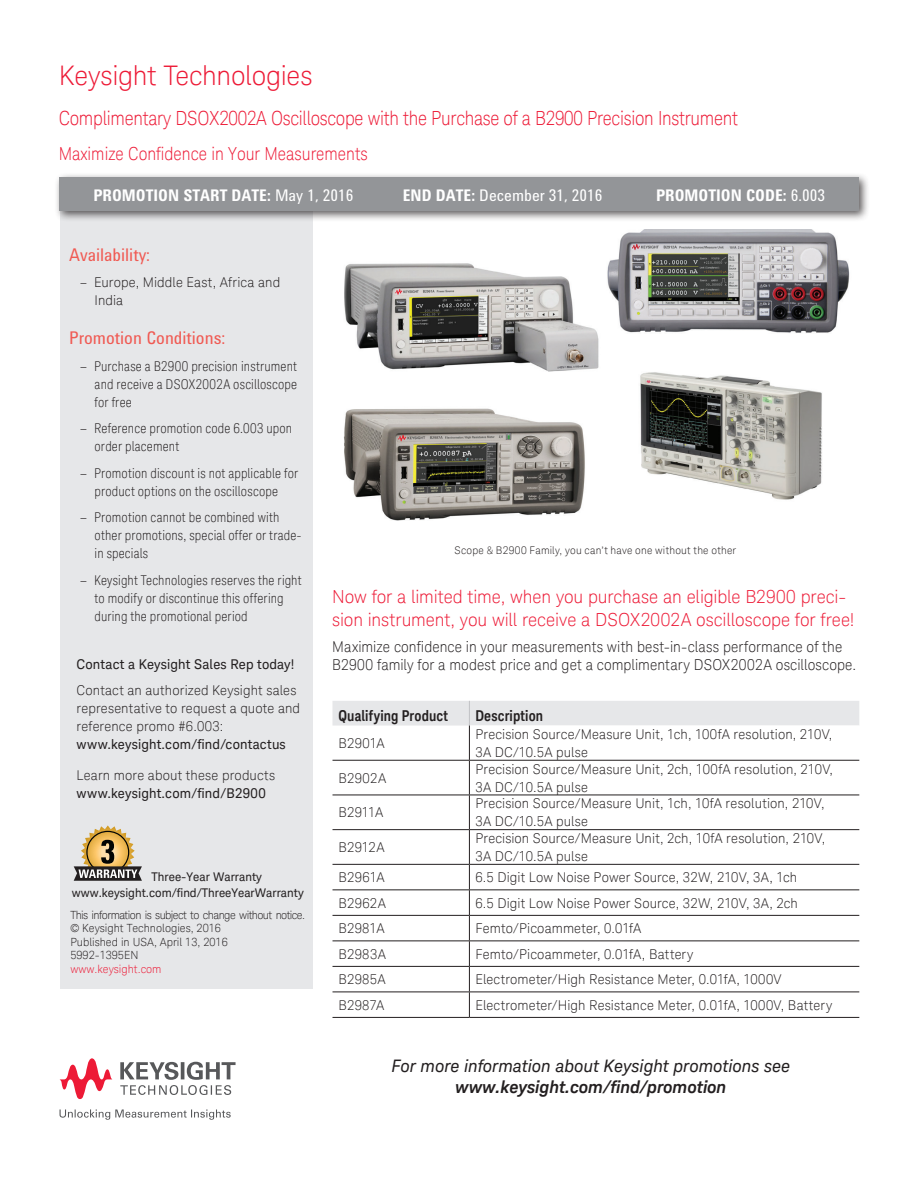
<style>
.page{position:relative;width:918px;height:1188px;background:#fff}
.page>*{position:absolute;margin:0;border:0;box-sizing:border-box;transform-origin:0 0}
.t1{font:300 27px "Keysight Sans";letter-spacing:-.01em;color:#ed1a36}
.t2{font:300 19.5px "Keysight Sans";letter-spacing:-.015em;color:#ed1a36;scale:.9 1}
.t3{font:300 18px/22.5px "Keysight Sans";color:#ed1a36}
.t4{font:300 18px "Keysight Sans";color:#ed1a36;scale:.9 1}
.t5{font:18px "Agilent Condensed CFF";color:#f05a53}
.t6{font:italic 17.25px "Keysight Sans";color:#231f20}
.t7{font:italic 700 17.25px "Keysight Sans";color:#231f20}
.t8{font:700 16.5px "Agilent Condensed CFF";color:#fff}
.t9{font:16.5px "Agilent Condensed CFF";color:#fff}
.t10{font:300 15px/18px "Keysight Sans";letter-spacing:.01em;color:#231f20;scale:.95 1}
.t11{font:700 15px "Keysight Sans Condensed";letter-spacing:.01em;color:#231f20}
.t12{font:300 13.5px/18px "Keysight Sans";letter-spacing:.01em;color:#231f20}
.t13{font:300 condensed 13.5px/18px "Keysight Sans";letter-spacing:.015em;color:#231f20}
.t14{font:13.5px "Keysight Sans";letter-spacing:.01em;color:#231f20}
.t15{font:12px/16.5px "Keysight Sans";color:#231f20}
.t16{font:300 11.25px/13.5px "Keysight Sans";color:#231f20}
.t17{font:300 11.25px "Keysight Sans";color:#ed1a36}
.t18{font:300 10.5px "Keysight Sans";letter-spacing:.02em;color:#231f20}
.s1{font-weight:400}
.s2{font-weight:700}
.s3{font-stretch:normal}
</style>
<div class="page">
<svg style="left:60px;top:1109px;width:171px;height:11px"></svg>
<svg style="left:120px;top:1062px;width:116px;height:33px"></svg>
<svg style="left:60px;top:1058px;width:53px;height:41px"></svg>
<div style="left:61px;top:206px;width:252px;height:783px;background:#e6e7e9"></div>
<div style="left:54px;top:172px;width:816px;height:50px;background:#231f20;opacity:.75"></div>
<div style="left:59px;top:177px;width:800px;height:34px;background:#939598"></div>
<svg style="left:74px;top:825px;width:68px;height:56px"></svg>
<svg style="left:470px;top:759px;width:389px;height:258px"></svg>
<hr style="left:333px;top:760px;width:136px;height:1px;background:#231f20">
<hr style="left:469px;top:760px;width:390px;height:1px;background:#231f20">
<hr style="left:333px;top:795px;width:136px;height:1px;background:#231f20">
<hr style="left:469px;top:795px;width:390px;height:1px;background:#231f20">
<hr style="left:333px;top:829px;width:136px;height:1px;background:#231f20">
<hr style="left:469px;top:829px;width:390px;height:1px;background:#231f20">
<hr style="left:333px;top:864px;width:136px;height:1px;background:#231f20">
<hr style="left:469px;top:864px;width:390px;height:1px;background:#231f20">
<hr style="left:333px;top:889px;width:136px;height:1px;background:#231f20">
<hr style="left:469px;top:889px;width:390px;height:1px;background:#231f20">
<hr style="left:333px;top:915px;width:136px;height:1px;background:#231f20">
<hr style="left:469px;top:915px;width:390px;height:1px;background:#231f20">
<hr style="left:333px;top:941px;width:136px;height:1px;background:#231f20">
<hr style="left:469px;top:941px;width:390px;height:1px;background:#231f20">
<hr style="left:333px;top:966px;width:136px;height:1px;background:#231f20">
<hr style="left:469px;top:966px;width:390px;height:1px;background:#231f20">
<hr style="left:333px;top:992px;width:136px;height:1px;background:#231f20">
<hr style="left:469px;top:992px;width:390px;height:1px;background:#231f20">
<hr style="left:333px;top:1017px;width:136px;height:1px;background:#231f20">
<hr style="left:469px;top:1017px;width:390px;height:1px;background:#231f20">
<div style="left:333px;top:701px;width:526px;height:25px;background:#e6e7e9"></div>
<hr style="left:469px;top:726px;width:1px;height:34px;background:#231f20">
<hr style="left:469px;top:761px;width:1px;height:34px;background:#231f20">
<hr style="left:469px;top:795px;width:1px;height:34px;background:#231f20">
<hr style="left:469px;top:830px;width:1px;height:34px;background:#231f20">
<svg style="left:469px;top:865px;width:1px;height:152px"></svg>
<img style="left:344px;top:230px;width:506px;height:290px">
<h1 class="t1" style="left:59px;top:60px;width:255px">Keysight Technologies</h1>
<h2 class="t2" style="left:59px;top:107px;width:756px">Complimentary DSOX2002A Oscilloscope with the Purchase of a B2900 Precision Instrument</h2>
<h3 class="t4" style="left:59px;top:143px;width:345px">Maximize Confidence in Your Measurements</h3>
<p class="t8" style="left:94px;top:183px;width:261px">PROMOTION START DATE: <span class="s1">May 1, 2016</span></p>
<p class="t9" style="left:403px;top:183px;width:201px"><span class="s2">END DATE:</span> December 31, 2016</p>
<p class="t8" style="left:656px;top:183px;width:170px">PROMOTION CODE: <span class="s1">6.003</span></p>
<h3 class="t5" style="left:69px;top:241px;width:83px">Availability:</h3>
<p class="t12" style="left:95px;top:274px;width:187px;text-indent:-15px">– Europe, Middle East, Africa and<br>India</p>
<h3 class="t5" style="left:69px;top:325px;width:158px">Promotion Conditions:</h3>
<p class="t13" style="left:95px;top:357px;width:204px;text-align:justify;text-indent:-15px"><span class="s3">–</span> Purchase a B2900 precision instrument and receive a DSOX2002A oscilloscope for free</p>
<p class="t13" style="left:95px;top:420px;width:199px;text-indent:-15px"><span class="s3">–</span> Reference promotion code 6.003 upon order placement</p>
<p class="t13" style="left:80px;top:464px;width:220px;text-align:center"><span class="s3">–</span> Promotion discount is not applicable for product options on the oscilloscope</p>
<p class="t13" style="left:95px;top:509px;width:209px;text-indent:-15px"><span class="s3">–</span> Promotion cannot be combined with other promotions, special offer or trade&shy;in specials</p>
<p class="t13" style="left:95px;top:571px;width:208px;text-indent:-15px"><span class="s3">–</span> Keysight Technologies reserves the right to modify or discontinue this offering during the promotional period</p>
<p class="t14" style="left:77px;top:656px;width:220px">Contact a Keysight Sales Rep today!</p>
<p class="t12" style="left:77px;top:682px;width:225px">Contact an authorized Keysight sales representative to request a quote and reference promo #6.003:</p>
<p class="t14" style="left:77px;top:736px;width:211px">www.keysight.com/find/contactus</p>
<p class="t12" style="left:77px;top:766px;width:200px">Learn more about these products</p>
<p class="t14" style="left:77px;top:785px;width:191px">www.keysight.com/find/B2900</p>
<p class="t15" style="left:72px;top:868px;width:234px;text-indent:80px">Three-Year Warranty www.keysight.com/find/ThreeYearWarranty</p>
<p class="t16" style="left:70px;top:908px;width:236px">This information is subject to change without notice. © Keysight Technologies, 2016<br>Published in USA, April 13, 2016<br>5992-1395EN</p>
<p class="t17" style="left:70px;top:962px;width:93px">www.keysight.com</p>
<p class="t18" style="left:454px;top:544px;width:283px">Scope &amp; B2900 Family, you can’t have one without the other</p>
<h3 class="t3" style="left:332px;top:585px;width:524px">Now for a limited time, when you purchase an eligible B2900 preci&shy;sion instrument, you will receive a DSOX2002A oscilloscope for free!</h3>
<p class="t10" style="left:332px;top:638px;width:553px">Maximize confidence in your measurements with best-in-class performance of the<br>B2900 family for a modest price and get a complimentary DSOX2002A oscilloscope.</p>
<p class="t11" style="left:339px;top:707px;width:111px">Qualifying Product</p>
<p class="t11" style="left:475px;top:707px;width:69px">Description</p>
<p class="t12" style="left:339px;top:734px;width:48px">B2901A</p>
<p class="t12" style="left:475px;top:725px;width:359px">Precision Source/Measure Unit, 1ch, 100fA resolution, 210V,<br>3A DC/10.5A pulse</p>
<p class="t12" style="left:339px;top:769px;width:49px">B2902A</p>
<p class="t12" style="left:475px;top:760px;width:359px">Precision Source/Measure Unit, 2ch, 100fA resolution, 210V,<br>3A DC/10.5A pulse</p>
<p class="t12" style="left:339px;top:804px;width:46px">B2911A</p>
<p class="t12" style="left:475px;top:795px;width:351px">Precision Source/Measure Unit, 1ch, 10fA resolution, 210V,<br>3A DC/10.5A pulse</p>
<p class="t12" style="left:339px;top:838px;width:48px">B2912A</p>
<p class="t12" style="left:475px;top:829px;width:351px">Precision Source/Measure Unit, 2ch, 10fA resolution, 210V,<br>3A DC/10.5A pulse</p>
<p class="t12" style="left:339px;top:868px;width:48px">B2961A</p>
<p class="t12" style="left:475px;top:868px;width:323px">6.5 Digit Low Noise Power Source, 32W, 210V, 3A, 1ch</p>
<p class="t12" style="left:339px;top:894px;width:49px">B2962A</p>
<p class="t12" style="left:475px;top:894px;width:324px">6.5 Digit Low Noise Power Source, 32W, 210V, 3A, 2ch</p>
<p class="t12" style="left:339px;top:919px;width:48px">B2981A</p>
<p class="t12" style="left:475px;top:919px;width:168px">Femto/Picoammeter, 0.01fA</p>
<p class="t12" style="left:339px;top:945px;width:49px">B2983A</p>
<p class="t12" style="left:475px;top:945px;width:219px">Femto/Picoammeter, 0.01fA, Battery</p>
<p class="t12" style="left:339px;top:970px;width:49px">B2985A</p>
<p class="t12" style="left:475px;top:970px;width:308px">Electrometer/High Resistance Meter, 0.01fA, 1000V</p>
<p class="t12" style="left:339px;top:996px;width:47px">B2987A</p>
<p class="t12" style="left:475px;top:996px;width:358px">Electrometer/High Resistance Meter, 0.01fA, 1000V, Battery</p>
<p class="t6" style="left:392px;top:1056px;width:400px">For more information about Keysight promotions see</p>
<p class="t7" style="left:455px;top:1076px;width:273px">www.keysight.com/find/promotion</p>
</div>
